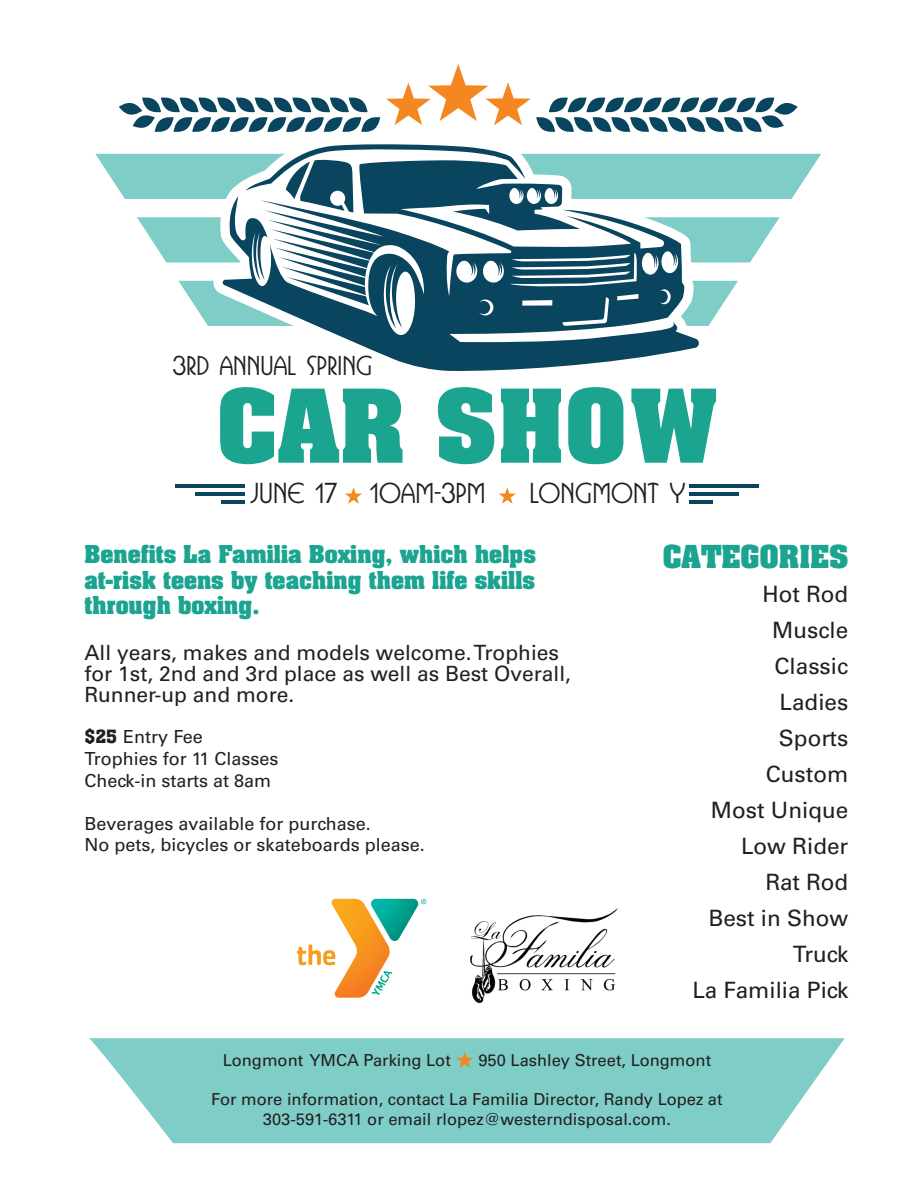
<style>
.page{position:relative;width:918px;height:1188px;background:#fff}
.page>*{position:absolute;margin:0;border:0;box-sizing:border-box;transform-origin:0 0}
.t1{font:700 86.55px "Aachen";color:#1ba591}
.t2{font:700 27px "Aachen";color:#1ba490}
.t3{font:500 26.85px "Busorama IT Cby BT";color:#211e1e}
.t4{font:500 25.5px "Busorama IT Cby BT";color:#211e1e}
.t5{font:22.5px/36px "Univers LT Std";color:#231f20;text-align:right}
.t6{font:21px/21px "Univers LT Std";color:#231f20}
.t7{font:700 21px/25.2px "Aachen";color:#1ba490;text-align:justify}
.t8{font:18px/21.6px "Univers LT Std";color:#231f20}
.t9{font:16.5px/19.8px "Univers LT Std";color:#231f20;text-align:center}
.s1{font-family:"Aachen BT"}
</style>
<div class="page">
<svg style="left:89px;top:1038px;width:756px;height:105px;background:#8cd2cd"></svg>
<svg style="left:119px;top:97px;width:261px;height:35px"></svg>
<svg style="left:536px;top:97px;width:262px;height:35px"></svg>
<svg style="left:137px;top:217px;width:86px;height:45px"></svg>
<svg style="left:95px;top:154px;width:128px;height:45px;background:#8ed2cd"></svg>
<svg style="left:178px;top:281px;width:45px;height:45px"></svg>
<svg style="left:699px;top:154px;width:122px;height:45px;background:#8ed3cd"></svg>
<svg style="left:699px;top:217px;width:81px;height:45px"></svg>
<svg style="left:699px;top:281px;width:39px;height:45px"></svg>
<svg style="left:223px;top:144px;width:476px;height:227px"></svg>
<hr style="left:221px;top:500px;width:24px;height:3px;background:#09455e">
<hr style="left:176px;top:484px;width:69px;height:3px;background:#09455e">
<hr style="left:195px;top:492px;width:50px;height:3px;background:#09455e">
<hr style="left:689px;top:484px;width:69px;height:3px;background:#09455e">
<hr style="left:689px;top:492px;width:50px;height:3px;background:#09455e">
<hr style="left:689px;top:500px;width:24px;height:3px;background:#09455e">
<svg style="left:345px;top:487px;width:17px;height:17px"></svg>
<svg style="left:499px;top:487px;width:17px;height:17px"></svg>
<svg style="left:386px;top:64px;width:144px;height:61px"></svg>
<img style="left:470px;top:908px;width:148px;height:95px">
<svg style="left:297px;top:899px;width:129px;height:99px"></svg>
<svg style="left:456px;top:1052px;width:17px;height:16px"></svg>
<h3 class="t4" style="left:173px;top:351px;width:201px">3RD ANNUAL SPRING</h3>
<h1 class="t1" style="left:217px;top:364px;width:501px">CAR SHOW</h1>
<h3 class="t3" style="left:250px;top:477px;width:236px">JUNE 17 10AM-3PM</h3>
<h3 class="t3" style="left:529px;top:477px;width:157px">LONGMONT Y</h3>
<p class="t7" style="left:84px;top:542px;width:453px">Benefits La Familia Boxing, which helps at-risk teens by teaching them life skills through boxing.</p>
<p class="t6" style="left:84px;top:642px;width:488px">All years, makes and models welcome. Trophies for 1st, 2nd and 3rd place as well as Best Overall,<br>Runner-up and more.</p>
<p class="t8" style="left:84px;top:726px;width:195px"><span class="s1">$25</span> Entry Fee<br>Trophies for 11 Classes<br>Check-in starts at 8am</p>
<p class="t8" style="left:84px;top:813px;width:342px">Beverages available for purchase.<br>No pets, bicycles or skateboards please.</p>
<h2 class="t2" style="left:663px;top:537px;width:187px">CATEGORIES</h2>
<h3 class="t5" style="left:692px;top:576px;width:157px">Hot Rod<br>Muscle<br>Classic<br>Ladies<br>Sports<br>Custom<br>Most Unique<br>Low Rider<br>Rat Rod<br>Best in Show<br>Truck<br>La Familia Pick</h3>
<p class="t9" style="left:223px;top:1050px;width:230px">Longmont YMCA Parking Lot</p>
<p class="t9" style="left:478px;top:1050px;width:234px">950 Lashley Street, Longmont</p>
<p class="t9" style="left:211px;top:1090px;width:513px">For more information, contact La Familia Director, Randy Lopez at<br>303-591-6311 or email rlopez@westerndisposal.com.</p>
</div>
